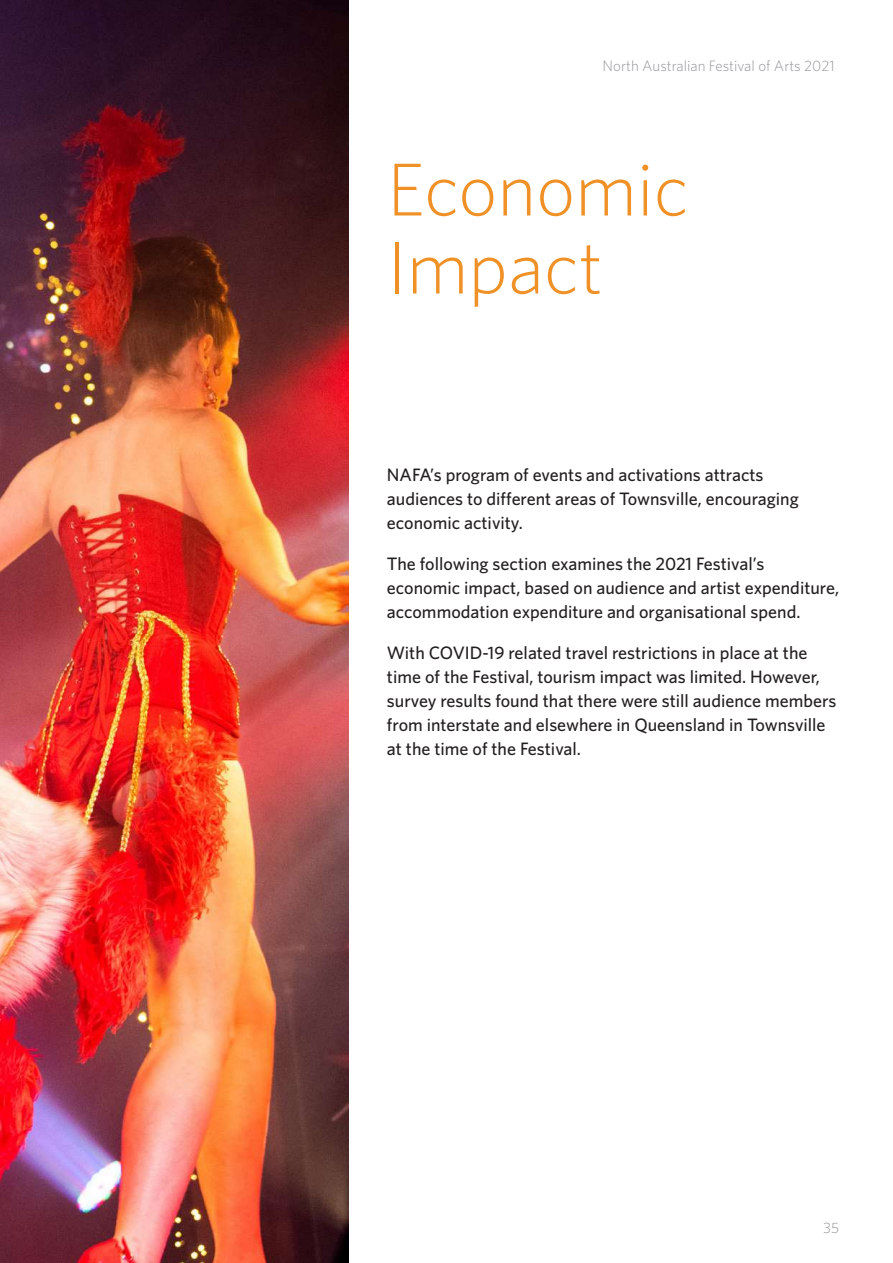
<style>
.page{position:relative;width:893px;height:1263px;background:#fff}
.page>*{position:absolute;margin:0;border:0;box-sizing:border-box;transform-origin:0 0}
.t1{font:300 75px/78px "Whitney";color:#ef9126}
.t2{font:500 18px/24px "Whitney";color:#231f20}
.t3{font:300 15px "Whitney";color:#939598}
</style>
<div class="page">
<img style="left:0;top:0;width:349px;height:1263px">
<p class="t3" style="left:603px;top:57px;width:234px">North Australian Festival of Arts 2021</p>
<h1 class="t1" style="left:387px;top:149px;width:303px">Economic<br>Impact</h1>
<p class="t2" style="left:387px;top:462px;width:413px">NAFA’s program of events and activations attracts audiences to different areas of Townsville, encouraging economic activity.</p>
<p class="t2" style="left:387px;top:551px;width:454px">The following section examines the 2021 Festival’s economic impact, based on audience and artist expenditure, accommodation expenditure and organisational spend.</p>
<p class="t2" style="left:387px;top:640px;width:451px">With COVID-19 related travel restrictions in place at the time of the Festival, tourism impact was limited. However, survey results found that there were still audience members from interstate and elsewhere in Queensland in Townsville at the time of the Festival.</p>
<p class="t3" style="left:823px;top:1219px;width:18px">35</p>
</div>
